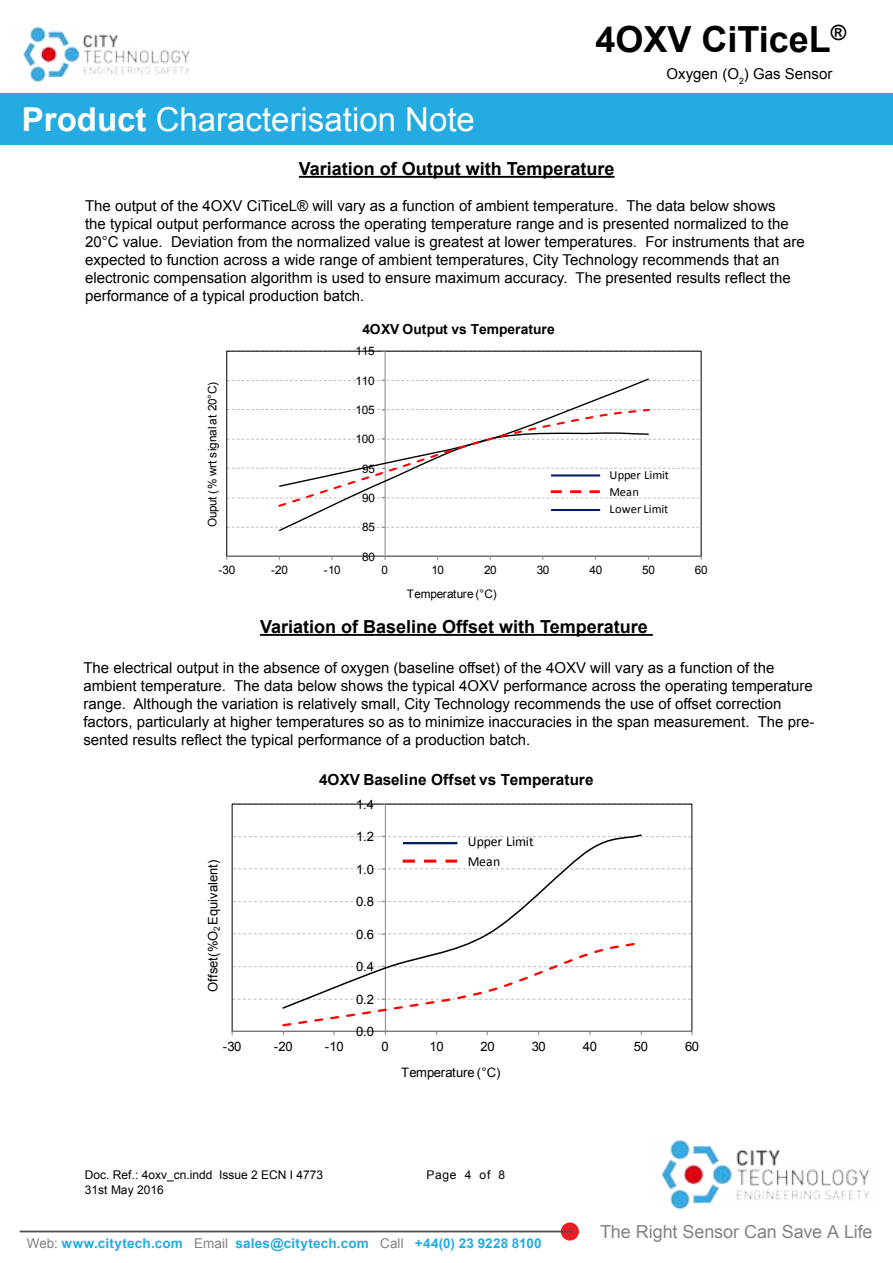
<style>
.page{position:relative;width:893px;height:1263px;background:#fff}
.page>*{position:absolute;margin:0;border:0;box-sizing:border-box;transform-origin:0 0}
.t1{font:700 36px "Arial";color:#000}
.t2{font:33px "Arial";color:#fff}
.t3{font:700 18px "Arial";color:#000}
.t4{font:18px "Arial";letter-spacing:-.005em;color:#818386}
.t5{font:700 15.3px "Arial";letter-spacing:-.005em;color:#000}
.t6{font:15px/18px "Arial";color:#000}
.t7{font:700 13.8px "Arial";letter-spacing:-.005em;color:#000}
.t8{font:13.8px "Calibri";letter-spacing:-.005em;color:#000}
.t9{font:700 13.5px "Arial";letter-spacing:.015em;color:#24abe2}
.t10{font:13.05px "Arial";letter-spacing:-.025em;color:#000}
.t11{font:12.45px/17.2px "Calibri";color:#000}
.t12{font:12px "Arial";color:#000}
.t13{font:11.7px "Arial";letter-spacing:-.025em;color:#000}
.s1{font-weight:700}
.s2{font-weight:400;color:#808181}
</style>
<div class="page">
<img style="left:23px;top:26px;width:167px;height:56px">
<div style="left:0;top:93px;width:893px;height:51px;background:#24abe2"></div>
<img style="left:661px;top:1140px;width:209px;height:70px">
<div style="left:561px;top:1222px;width:18px;height:18px;background:#ed1d24;border-radius:50%"></div>
<hr style="left:20px;top:1230px;width:553px;height:2px;background:#4d4d4f">
<hr style="left:299px;top:176px;width:316px;height:2px;background:#000">
<hr style="left:385px;top:351px;width:1px;height:205px;background:#868686">
<svg style="left:227px;top:350px;width:474px;height:2px"></svg>
<hr style="left:227px;top:556px;width:474px;height:1px;background:#868686">
<svg style="left:227px;top:377px;width:474px;height:155px"></svg>
<hr style="left:551px;top:509px;width:49px;height:2px;background:#002060">
<hr style="left:551px;top:474px;width:49px;height:2px;background:#002060">
<hr style="left:260px;top:634px;width:393px;height:2px;background:#000">
<hr style="left:385px;top:804px;width:1px;height:227px;background:#868686">
<svg style="left:232px;top:901px;width:460px;height:1px"></svg>
<svg style="left:232px;top:836px;width:460px;height:1px"></svg>
<svg style="left:232px;top:803px;width:460px;height:2px"></svg>
<svg style="left:281px;top:833px;width:362px;height:100px"></svg>
<svg style="left:232px;top:933px;width:460px;height:102px"></svg>
<svg style="left:232px;top:859px;width:460px;height:11px"></svg>
<hr style="left:403px;top:842px;width:54px;height:2px;background:#002060">
<h2 class="t2" style="left:22px;top:98px;width:454px"><span class="s1">Product</span> Characterisation Note</h2>
<h1 class="t1" style="left:595px;top:15px;width:252px">4OXV CiTiceL<sup>®</sup></h1>
<p class="t6" style="left:667px;top:65px;width:167px">Oxygen (O<sub>2</sub>) Gas Sensor</p>
<p class="t3" style="left:299px;top:157px;width:317px">Variation of Output with Temperature</p>
<p class="t6" style="left:85px;top:197px;width:721px">The output of the 4OXV CiTiceL® will vary as a function of ambient temperature. The data below shows<br>the typical output performance across the operating temperature range and is presented normalized to the 20°C value. Deviation from the normalized value is greatest at lower temperatures. For instruments that are expected to function across a wide range of ambient temperatures, City Technology recommends that an electronic compensation algorithm is used to ensure maximum accuracy. The presented results reflect the performance of a typical production batch.</p>
<p class="t7" style="left:362px;top:320px;width:194px">4OXV Output vs Temperature</p>
<p class="t13" style="left:205px;top:527px;width:147px;rotate:-90deg">Ouput (% wrt signal at 20°C)</p>
<p class="t13" style="left:356px;top:343px;width:20px">115</p>
<p class="t13" style="left:356px;top:373px;width:20px">110</p>
<p class="t13" style="left:356px;top:402px;width:20px">105</p>
<p class="t13" style="left:356px;top:431px;width:20px">100</p>
<p class="t13" style="left:362px;top:461px;width:14px">95</p>
<p class="t13" style="left:362px;top:490px;width:14px">90</p>
<p class="t13" style="left:362px;top:519px;width:14px">85</p>
<p class="t13" style="left:362px;top:549px;width:14px">80</p>
<p class="t11" style="left:609px;top:466px;width:61px">Upper Limit</p>
<p class="t11" style="left:609px;top:483px;width:60px">Mean<br>Lower Limit</p>
<p class="t13" style="left:218px;top:563px;width:18px">-30</p>
<p class="t13" style="left:271px;top:563px;width:18px">-20</p>
<p class="t13" style="left:324px;top:563px;width:18px">-10</p>
<p class="t13" style="left:381px;top:563px;width:8px">0</p>
<p class="t13" style="left:431px;top:563px;width:14px">10</p>
<p class="t13" style="left:484px;top:563px;width:14px">20</p>
<p class="t13" style="left:537px;top:563px;width:14px">30</p>
<p class="t13" style="left:589px;top:563px;width:14px">40</p>
<p class="t13" style="left:642px;top:563px;width:14px">50</p>
<p class="t13" style="left:695px;top:563px;width:14px">60</p>
<p class="t13" style="left:407px;top:586px;width:91px">Temperature (°C)</p>
<p class="t3" style="left:260px;top:615px;width:389px">Variation of Baseline Offset with Temperature</p>
<p class="t6" style="left:83px;top:658px;width:732px">The electrical output in the absence of oxygen (baseline offset) of the 4OXV will vary as a function of the ambient temperature. The data below shows the typical 4OXV performance across the operating temperature range. Although the variation is relatively small, City Technology recommends the use of offset correction factors, particularly at higher temperatures so as to minimize inaccuracies in the span measurement. The pre&shy;sented results reflect the typical performance of a production batch.</p>
<p class="t5" style="left:319px;top:769px;width:276px">4OXV Baseline Offset vs Temperature</p>
<p class="t10" style="left:204px;top:992px;width:134px;rotate:-90deg">Offset(%O<sub>2</sub> Equivalent)</p>
<p class="t10" style="left:356px;top:795px;width:19px">1.4</p>
<p class="t10" style="left:356px;top:828px;width:19px">1.2</p>
<p class="t10" style="left:356px;top:860px;width:19px">1.0</p>
<p class="t10" style="left:356px;top:893px;width:19px">0.8</p>
<p class="t10" style="left:356px;top:925px;width:19px">0.6</p>
<p class="t10" style="left:356px;top:958px;width:19px">0.4</p>
<p class="t10" style="left:356px;top:990px;width:19px">0.2</p>
<p class="t10" style="left:356px;top:1023px;width:19px">0.0</p>
<p class="t8" style="left:468px;top:833px;width:67px">Upper Limit</p>
<p class="t8" style="left:468px;top:852px;width:34px">Mean</p>
<p class="t10" style="left:223px;top:1038px;width:20px">-30</p>
<p class="t10" style="left:274px;top:1038px;width:20px">-20</p>
<p class="t10" style="left:325px;top:1038px;width:20px">-10</p>
<p class="t10" style="left:381px;top:1038px;width:9px">0</p>
<p class="t10" style="left:429px;top:1038px;width:16px">10</p>
<p class="t10" style="left:481px;top:1038px;width:16px">20</p>
<p class="t10" style="left:532px;top:1038px;width:16px">30</p>
<p class="t10" style="left:583px;top:1038px;width:16px">40</p>
<p class="t10" style="left:634px;top:1038px;width:16px">50</p>
<p class="t10" style="left:685px;top:1038px;width:16px">60</p>
<p class="t10" style="left:401px;top:1064px;width:101px">Temperature (°C)</p>
<p class="t12" style="left:85px;top:1167px;width:240px">Doc. Ref.: 4oxv_cn.indd Issue 2 ECN I 4773</p>
<p class="t12" style="left:426px;top:1167px;width:80px">Page 4 of 8</p>
<p class="t12" style="left:85px;top:1181px;width:80px">31st May 2016</p>
<p class="t9" style="left:27px;top:1234px;width:516px"><span class="s2">Web:</span> www.citytech.com <span class="s2">Email</span> sales@citytech.com <span class="s2">Call</span> +44(0) 23 9228 8100</p>
<p class="t4" style="left:600px;top:1220px;width:274px">The Right Sensor Can Save A Life</p>
</div>
